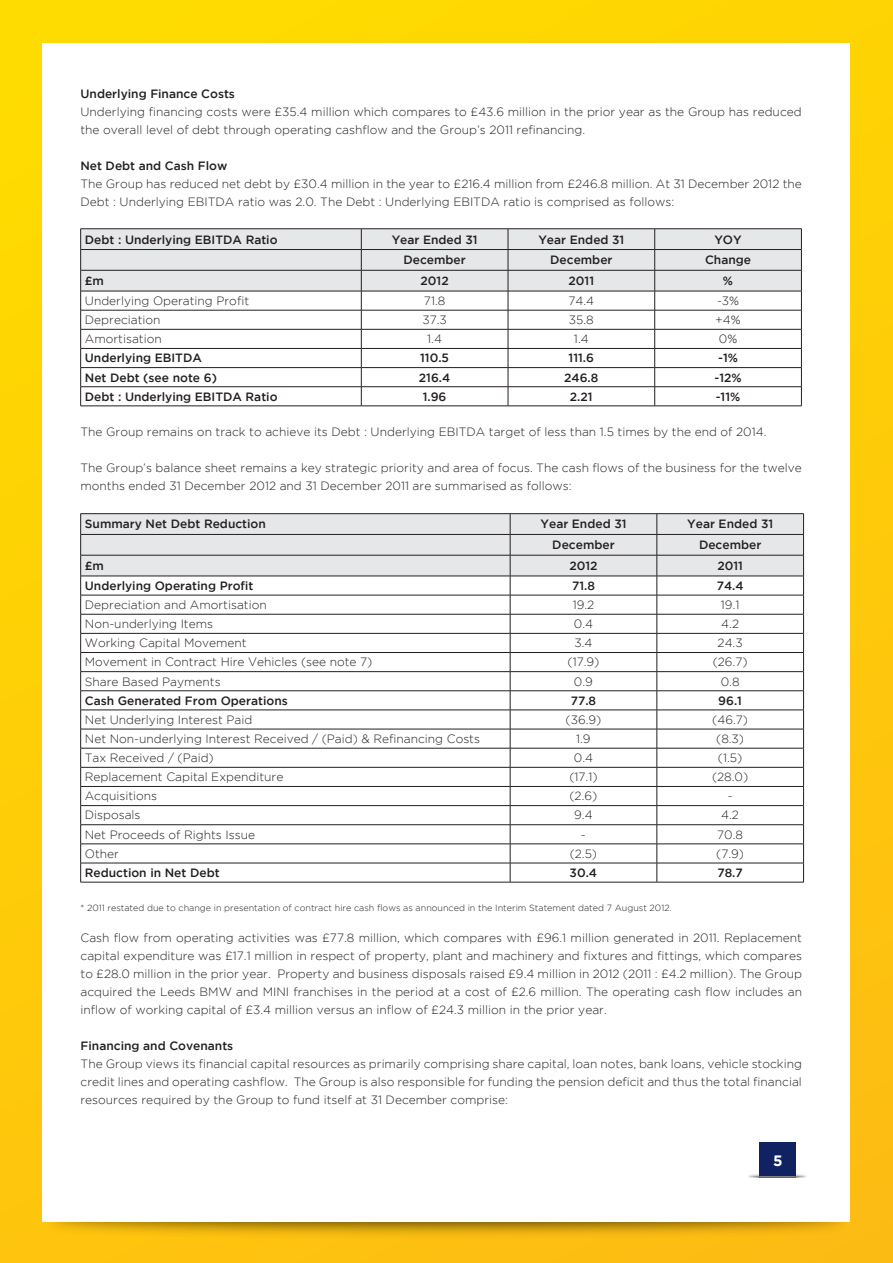
<style>
.page{position:relative;width:893px;height:1263px;background:#fff}
.page>*{position:absolute;margin:0;border:0;box-sizing:border-box;transform-origin:0 0}
.t1{font:700 15px "Gotham";color:#fff}
.t2{font:300 12px/18px "Gotham";color:#231f20}
.t3{font:500 12px "Gotham";color:#231f20}
.t4{font:300 9px "Gotham";color:#231f20}
</style>
<div class="page">
<div style="left:0;top:0;width:893px;height:1263px;background:linear-gradient(to bottom,#ffda07,#fdc016)"></div>
<img style="left:11px;top:1207px;width:853px;height:43px">
<div style="left:43px;top:43px;width:807px;height:1178px;background:#fff"></div>
<img style="left:748px;top:1174px;width:58px;height:3px">
<div style="left:759px;top:1142px;width:37px;height:35px;background:#102261"></div>
<hr style="left:750px;top:1176px;width:56px;height:1px;background:#808285">
<hr style="left:80px;top:228px;width:281px;height:1px;background:#231f20">
<hr style="left:361px;top:228px;width:147px;height:1px;background:#231f20">
<hr style="left:508px;top:228px;width:147px;height:1px;background:#231f20">
<hr style="left:655px;top:228px;width:147px;height:1px;background:#231f20">
<svg style="left:80px;top:229px;width:722px;height:177px"></svg>
<hr style="left:80px;top:406px;width:281px;height:1px;background:#231f20">
<hr style="left:361px;top:406px;width:147px;height:1px;background:#231f20">
<hr style="left:508px;top:406px;width:147px;height:1px;background:#231f20">
<hr style="left:655px;top:406px;width:147px;height:1px;background:#231f20">
<hr style="left:80px;top:513px;width:430px;height:1px;background:#231f20">
<hr style="left:510px;top:513px;width:147px;height:1px;background:#231f20">
<hr style="left:657px;top:513px;width:147px;height:1px;background:#231f20">
<svg style="left:80px;top:514px;width:724px;height:368px"></svg>
<hr style="left:80px;top:882px;width:430px;height:1px;background:#231f20">
<hr style="left:510px;top:882px;width:147px;height:1px;background:#231f20">
<hr style="left:657px;top:882px;width:147px;height:1px;background:#231f20">
<p class="t3" style="left:80px;top:87px;width:156px">Underlying Finance Costs</p>
<p class="t2" style="left:80px;top:103px;width:723px">Underlying financing costs were £35.4 million which compares to £43.6 million in the prior year as the Group has reduced the overall level of debt through operating cashflow and the Group’s 2011 refinancing.</p>
<p class="t3" style="left:80px;top:159px;width:149px">Net Debt and Cash Flow</p>
<p class="t2" style="left:80px;top:175px;width:723px">The Group has reduced net debt by £30.4 million in the year to £216.4 million from £246.8 million. At 31 December 2012 the<br>Debt : Underlying EBITDA ratio was 2.0. The Debt : Underlying EBITDA ratio is comprised as follows:</p>
<p class="t3" style="left:85px;top:232px;width:194px">Debt : Underlying EBITDA Ratio</p>
<p class="t3" style="left:392px;top:232px;width:88px">Year Ended 31</p>
<p class="t3" style="left:538px;top:232px;width:88px">Year Ended 31</p>
<p class="t3" style="left:714px;top:232px;width:29px">YOY</p>
<p class="t3" style="left:403px;top:253px;width:64px">December</p>
<p class="t3" style="left:550px;top:253px;width:64px">December</p>
<p class="t3" style="left:705px;top:253px;width:48px">Change</p>
<p class="t3" style="left:85px;top:274px;width:21px">£m</p>
<p class="t3" style="left:421px;top:274px;width:30px">2012</p>
<p class="t3" style="left:569px;top:274px;width:27px">2011</p>
<p class="t3" style="left:723px;top:274px;width:12px">%</p>
<p class="t2" style="left:85px;top:292px;width:166px">Underlying Operating Profit</p>
<p class="t2" style="left:424px;top:292px;width:23px">71.8</p>
<p class="t2" style="left:568px;top:292px;width:27px">74.4</p>
<p class="t2" style="left:717px;top:292px;width:24px">-3%</p>
<p class="t2" style="left:85px;top:311px;width:77px">Depreciation</p>
<p class="t2" style="left:422px;top:311px;width:26px">37.3</p>
<p class="t2" style="left:569px;top:311px;width:26px">35.8</p>
<p class="t2" style="left:715px;top:311px;width:27px">+4%</p>
<p class="t2" style="left:85px;top:330px;width:78px">Amortisation</p>
<p class="t2" style="left:427px;top:330px;width:16px">1.4</p>
<p class="t2" style="left:574px;top:330px;width:16px">1.4</p>
<p class="t2" style="left:719px;top:330px;width:20px">0%</p>
<p class="t3" style="left:85px;top:351px;width:119px">Underlying EBITDA</p>
<p class="t3" style="left:420px;top:351px;width:30px">110.5</p>
<p class="t3" style="left:569px;top:351px;width:27px">111.6</p>
<p class="t3" style="left:718px;top:351px;width:21px">-1%</p>
<p class="t3" style="left:85px;top:370px;width:134px">Net Debt (see note 6)</p>
<p class="t3" style="left:419px;top:370px;width:33px">216.4</p>
<p class="t3" style="left:564px;top:370px;width:36px">246.8</p>
<p class="t3" style="left:714px;top:370px;width:29px">-12%</p>
<p class="t3" style="left:85px;top:390px;width:194px">Debt : Underlying EBITDA Ratio</p>
<p class="t3" style="left:423px;top:390px;width:25px">1.96</p>
<p class="t3" style="left:570px;top:390px;width:24px">2.21</p>
<p class="t3" style="left:716px;top:390px;width:26px">-11%</p>
<p class="t2" style="left:80px;top:423px;width:688px">The Group remains on track to achieve its Debt : Underlying EBITDA target of less than 1.5 times by the end of 2014.</p>
<p class="t2" style="left:80px;top:459px;width:723px">The Group’s balance sheet remains a key strategic priority and area of focus. The cash flows of the business for the twelve months ended 31 December 2012 and 31 December 2011 are summarised as follows:</p>
<p class="t3" style="left:85px;top:517px;width:183px">Summary Net Debt Reduction</p>
<p class="t3" style="left:540px;top:517px;width:88px">Year Ended 31</p>
<p class="t3" style="left:687px;top:517px;width:88px">Year Ended 31</p>
<p class="t3" style="left:552px;top:538px;width:64px">December</p>
<p class="t3" style="left:699px;top:538px;width:64px">December</p>
<p class="t3" style="left:85px;top:559px;width:21px">£m</p>
<p class="t3" style="left:569px;top:559px;width:30px">2012</p>
<p class="t3" style="left:717px;top:559px;width:27px">2011</p>
<p class="t3" style="left:85px;top:579px;width:170px">Underlying Operating Profit</p>
<p class="t3" style="left:572px;top:579px;width:24px">71.8</p>
<p class="t3" style="left:717px;top:579px;width:28px">74.4</p>
<p class="t2" style="left:85px;top:596px;width:183px">Depreciation and Amortisation</p>
<p class="t2" style="left:573px;top:596px;width:23px">19.2</p>
<p class="t2" style="left:721px;top:596px;width:20px">19.1</p>
<p class="t2" style="left:85px;top:615px;width:130px">Non-underlying Items</p>
<p class="t2" style="left:574px;top:615px;width:21px">0.4</p>
<p class="t2" style="left:721px;top:615px;width:19px">4.2</p>
<p class="t2" style="left:85px;top:634px;width:163px">Working Capital Movement</p>
<p class="t2" style="left:574px;top:634px;width:20px">3.4</p>
<p class="t2" style="left:718px;top:634px;width:27px">24.3</p>
<p class="t2" style="left:85px;top:653px;width:289px">Movement in Contract Hire Vehicles (see note 7)</p>
<p class="t2" style="left:567px;top:653px;width:33px">(17.9)</p>
<p class="t2" style="left:713px;top:653px;width:36px">(26.7)</p>
<p class="t2" style="left:85px;top:672px;width:137px">Share Based Payments</p>
<p class="t2" style="left:574px;top:672px;width:20px">0.9</p>
<p class="t2" style="left:721px;top:672px;width:20px">0.8</p>
<p class="t3" style="left:85px;top:694px;width:204px">Cash Generated From Operations</p>
<p class="t3" style="left:571px;top:694px;width:27px">77.8</p>
<p class="t3" style="left:718px;top:694px;width:25px">96.1</p>
<p class="t2" style="left:85px;top:710px;width:169px">Net Underlying Interest Paid</p>
<p class="t2" style="left:565px;top:710px;width:37px">(36.9)</p>
<p class="t2" style="left:712px;top:710px;width:37px">(46.7)</p>
<p class="t2" style="left:85px;top:729px;width:397px">Net Non-underlying Interest Received / (Paid) &amp; Refinancing Costs</p>
<p class="t2" style="left:576px;top:729px;width:16px">1.9</p>
<p class="t2" style="left:716px;top:729px;width:29px">(8.3)</p>
<p class="t2" style="left:85px;top:749px;width:130px">Tax Received / (Paid)</p>
<p class="t2" style="left:574px;top:749px;width:21px">0.4</p>
<p class="t2" style="left:718px;top:749px;width:26px">(1.5)</p>
<p class="t2" style="left:85px;top:768px;width:200px">Replacement Capital Expenditure</p>
<p class="t2" style="left:569px;top:768px;width:30px">(17.1)</p>
<p class="t2" style="left:712px;top:768px;width:38px">(28.0)</p>
<p class="t2" style="left:85px;top:787px;width:74px">Acquisitions</p>
<p class="t2" style="left:569px;top:787px;width:29px">(2.6)</p>
<p class="t2" style="left:728px;top:787px;width:6px">-</p>
<p class="t2" style="left:85px;top:806px;width:57px">Disposals</p>
<p class="t2" style="left:574px;top:806px;width:20px">9.4</p>
<p class="t2" style="left:721px;top:806px;width:19px">4.2</p>
<p class="t2" style="left:85px;top:825px;width:172px">Net Proceeds of Rights Issue</p>
<p class="t2" style="left:581px;top:825px;width:6px">-</p>
<p class="t2" style="left:717px;top:825px;width:27px">70.8</p>
<p class="t2" style="left:85px;top:844px;width:36px">Other</p>
<p class="t2" style="left:570px;top:844px;width:29px">(2.5)</p>
<p class="t2" style="left:716px;top:844px;width:29px">(7.9)</p>
<p class="t3" style="left:85px;top:866px;width:136px">Reduction in Net Debt</p>
<p class="t3" style="left:570px;top:866px;width:29px">30.4</p>
<p class="t3" style="left:717px;top:866px;width:27px">78.7</p>
<p class="t4" style="left:80px;top:903px;width:593px">* 2011 restated due to change in presentation of contract hire cash flows as announced in the Interim Statement dated 7 August 2012.</p>
<p class="t2" style="left:80px;top:929px;width:723px;text-align:justify">Cash flow from operating activities was £77.8 million, which compares with £96.1 million generated in 2011. Replacement capital expenditure was £17.1 million in respect of property, plant and machinery and fixtures and fittings, which compares to £28.0 million in the prior year. Property and business disposals raised £9.4 million in 2012 (2011 : £4.2 million). The Group acquired the Leeds BMW and MINI franchises in the period at a cost of £2.6 million. The operating cash flow includes an inflow of working capital of £3.4 million versus an inflow of £24.3 million in the prior year.</p>
<p class="t3" style="left:81px;top:1039px;width:154px">Financing and Covenants</p>
<p class="t2" style="left:80px;top:1055px;width:723px;text-align:justify">The Group views its financial capital resources as primarily comprising share capital, loan notes, bank loans, vehicle stocking credit lines and operating cashflow. The Group is also responsible for funding the pension deficit and thus the total financial resources required by the Group to fund itself at 31 December comprise:</p>
<p class="t1" style="left:773px;top:1152px;width:11px">5</p>
</div>
